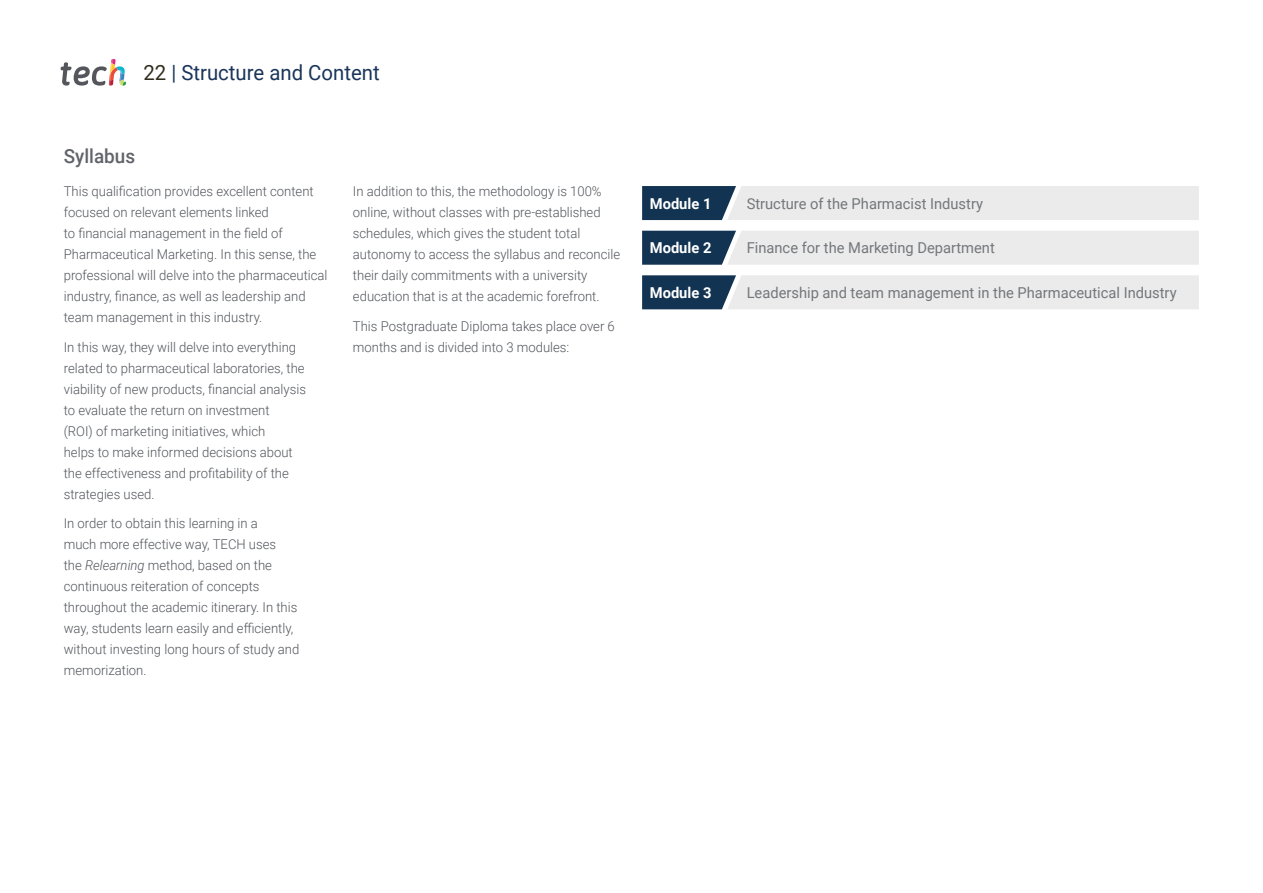
<style>
.page{position:relative;width:1263px;height:893px;background:#fff}
.page>*{position:absolute;margin:0;border:0;box-sizing:border-box;transform-origin:0 0}
.t1{font:21px "Roboto";color:#1a355c}
.t2{font:500 19.5px "Roboto";color:#61646a}
.t3{font:15px "Roboto";color:#74777b}
.t4{font:700 15px "Roboto";color:#fff}
.t5{font:300 13.5px/21px "Roboto";color:#52555b}
.s1{color:#312e20}
.s2{font-style:italic}
</style>
<div class="page">
<svg style="left:61px;top:59px;width:65px;height:27px"></svg>
<svg style="left:642px;top:186px;width:557px;height:34px;background:#c8ced2"></svg>
<svg style="left:642px;top:231px;width:557px;height:34px;background:#c9ced2"></svg>
<svg style="left:642px;top:275px;width:557px;height:34px;background:#c9ced2"></svg>
<h1 class="t1" style="left:144px;top:57px;width:238px"><span class="s1">22</span> | Structure and Content</h1>
<h2 class="t2" style="left:64px;top:143px;width:73px">Syllabus</h2>
<p class="t5" style="left:64px;top:180px;width:265px">This qualification provides excellent content focused on relevant elements linked<br>to financial management in the field of Pharmaceutical Marketing. In this sense, the professional will delve into the pharmaceutical industry, finance, as well as leadership and team management in this industry.</p>
<p class="t5" style="left:64px;top:336px;width:244px">In this way, they will delve into everything related to pharmaceutical laboratories, the viability of new products, financial analysis to evaluate the return on investment<br>(ROI) of marketing initiatives, which<br>helps to make informed decisions about the effectiveness and profitability of the strategies used.</p>
<p class="t5" style="left:64px;top:512px;width:237px">In order to obtain this learning in a<br>much more effective way, TECH uses<br>the <span class="s2">Relearning</span> method, based on the continuous reiteration of concepts throughout the academic itinerary. In this way, students learn easily and efficiently, without investing long hours of study and memorization.</p>
<p class="t5" style="left:353px;top:180px;width:269px">In addition to this, the methodology is 100% online, without classes with pre-established schedules, which gives the student total autonomy to access the syllabus and reconcile their daily commitments with a university education that is at the academic forefront.</p>
<p class="t5" style="left:353px;top:315px;width:263px">This Postgraduate Diploma takes place over 6 months and is divided into 3 modules:</p>
<p class="t4" style="left:650px;top:193px;width:63px">Module 1</p>
<p class="t3" style="left:747px;top:193px;width:238px">Structure of the Pharmacist Industry</p>
<p class="t4" style="left:650px;top:237px;width:63px">Module 2</p>
<p class="t3" style="left:747px;top:237px;width:250px">Finance for the Marketing Department</p>
<p class="t4" style="left:650px;top:282px;width:63px">Module 3</p>
<p class="t3" style="left:747px;top:282px;width:431px">Leadership and team management in the Pharmaceutical Industry</p>
</div>
